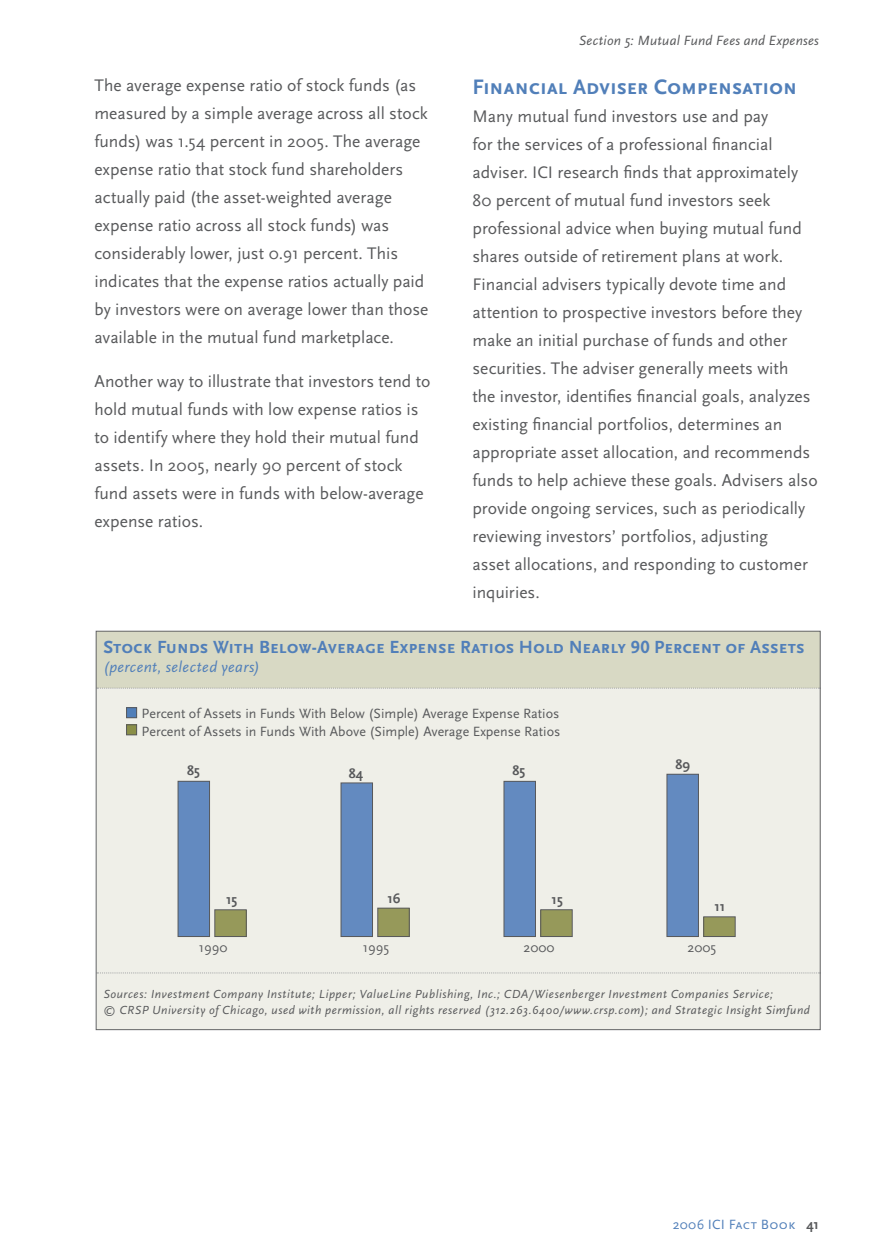
<style>
.page{position:relative;width:882px;height:1260px;background:#fff}
.page>*{position:absolute;margin:0;border:0;box-sizing:border-box;transform-origin:0 0}
.t1{font:700 21.88px "Scala Sans Caps";letter-spacing:-.015em;color:#517fb9}
.t2{font:700 18.38px "Scala Sans Caps";color:#517fb9}
.t3{font:17.5px/28px "Scala Sans";color:#58595b}
.t4{font:italic 15.75px "Scala Sans";letter-spacing:.025em;color:#517fb9}
.t5{font:14px/17.5px "Scala Sans";color:#58595b}
.t6{font:italic 14px "Scala Sans";letter-spacing:.015em;color:#58595b}
.t7{font:14px "Scala Sans Caps";letter-spacing:.01em;color:#517fb9}
.t8{font:700 14px "Scala Sans";color:#58595b}
.t9{font:italic 12.25px/15.8px "Scala Sans";letter-spacing:.045em;color:#58595b}
.s1{font-family:"Scala Sans";font-weight:700;color:#58595b}
</style>
<div class="page">
<div style="left:96px;top:631px;width:724px;height:399px;background:#efefe8"></div>
<div style="left:96px;top:631px;width:724px;height:57px;background:#d8d9c4"></div>
<svg style="left:98px;top:973px;width:723px;height:1px"></svg>
<svg style="left:98px;top:688px;width:723px;height:1px"></svg>
<div style="left:215px;top:910px;width:31px;height:27px;background:#96995a"></div>
<div style="left:214px;top:909px;width:33px;height:28px;border:1px solid #58595b"></div>
<div style="left:378px;top:908px;width:31px;height:29px;background:#96995a"></div>
<div style="left:377px;top:908px;width:33px;height:29px;border:1px solid #58595b"></div>
<div style="left:541px;top:910px;width:31px;height:27px;background:#96995a"></div>
<div style="left:540px;top:909px;width:33px;height:28px;border:1px solid #58595b"></div>
<div style="left:704px;top:917px;width:31px;height:20px;background:#96995a"></div>
<div style="left:703px;top:916px;width:33px;height:21px;border:1px solid #58595b"></div>
<div style="left:178px;top:781px;width:32px;height:156px;background:#638ac0"></div>
<div style="left:178px;top:781px;width:32px;height:156px;border:1px solid #58595b"></div>
<div style="left:341px;top:783px;width:32px;height:154px;background:#638ac0"></div>
<div style="left:341px;top:782px;width:32px;height:155px;border:1px solid #58595b"></div>
<div style="left:504px;top:781px;width:31px;height:156px;background:#638ac0"></div>
<div style="left:504px;top:781px;width:32px;height:156px;border:1px solid #58595b"></div>
<div style="left:667px;top:774px;width:31px;height:163px;background:#638ac0"></div>
<div style="left:667px;top:774px;width:32px;height:163px;border:1px solid #58595b"></div>
<div style="left:127px;top:708px;width:10px;height:10px;background:#517fb9"></div>
<div style="left:126px;top:707px;width:11px;height:11px;border:1px solid #58595b"></div>
<div style="left:127px;top:725px;width:10px;height:10px;background:#8a8f48"></div>
<div style="left:126px;top:724px;width:11px;height:11px;border:1px solid #58595b"></div>
<p class="t3" style="left:94px;top:73px;width:335px">The average expense ratio of stock funds (as measured by a simple average across all stock funds) was 1.54 percent in 2005. The average expense ratio that stock fund shareholders actually paid (the asset-weighted average expense ratio across all stock funds) was considerably lower, just 0.91 percent. This indicates that the expense ratios actually paid by investors were on average lower than those available in the mutual fund marketplace.</p>
<p class="t3" style="left:94px;top:369px;width:337px">Another way to illustrate that investors tend to hold mutual funds with low expense ratios is to identify where they hold their mutual fund assets. In 2005, nearly 90 percent of stock fund assets were in funds with below-average expense ratios.</p>
<p class="t6" style="left:579px;top:35px;width:242px">Section 5: Mutual Fund Fees and Expenses</p>
<p class="t1" style="left:472px;top:74px;width:326px">Financial Adviser Compensation</p>
<p class="t3" style="left:472px;top:104px;width:347px">Many mutual fund investors use and pay<br>for the services of a professional financial adviser. ICI research finds that approximately 80 percent of mutual fund investors seek professional advice when buying mutual fund shares outside of retirement plans at work.<br>Financial advisers typically devote time and attention to prospective investors before they make an initial purchase of funds and other securities. The adviser generally meets with<br>the investor, identifies financial goals, analyzes existing financial portfolios, determines an appropriate asset allocation, and recommends funds to help achieve these goals. Advisers also provide ongoing services, such as periodically reviewing investors’ portfolios, adjusting<br>asset allocations, and responding to customer inquiries.</p>
<p class="t2" style="left:103px;top:636px;width:703px">Stock Funds With Below-Average Expense Ratios Hold Nearly 90 Percent of Assets</p>
<p class="t4" style="left:103px;top:661px;width:158px">(percent, selected years)</p>
<p class="t5" style="left:142px;top:706px;width:420px">Percent of Assets in Funds With Below (Simple) Average Expense Ratios<br>Percent of Assets in Funds With Above (Simple) Average Expense Ratios</p>
<p class="t8" style="left:187px;top:765px;width:14px">85</p>
<p class="t8" style="left:513px;top:765px;width:14px">85</p>
<p class="t8" style="left:349px;top:768px;width:16px">84</p>
<p class="t8" style="left:226px;top:894px;width:13px">15</p>
<p class="t8" style="left:388px;top:893px;width:15px">16</p>
<p class="t8" style="left:552px;top:894px;width:13px">15</p>
<p class="t8" style="left:676px;top:759px;width:16px">89</p>
<p class="t8" style="left:714px;top:901px;width:12px">11</p>
<p class="t5" style="left:199px;top:940px;width:30px">1990</p>
<p class="t5" style="left:363px;top:940px;width:28px">1995</p>
<p class="t5" style="left:524px;top:940px;width:32px">2000</p>
<p class="t5" style="left:688px;top:940px;width:30px">2005</p>
<p class="t9" style="left:103px;top:987px;width:708px">Sources: Investment Company Institute; Lipper; ValueLine Publishing, Inc.; CDA/Wiesenberger Investment Companies Service;<br>© CRSP University of Chicago, used with permission, all rights reserved (312.263.6400/www.crsp.com); and Strategic Insight Simfund</p>
<p class="t7" style="left:673px;top:1215px;width:148px">2006 ICI Fact Book <span class="s1">41</span></p>
</div>
